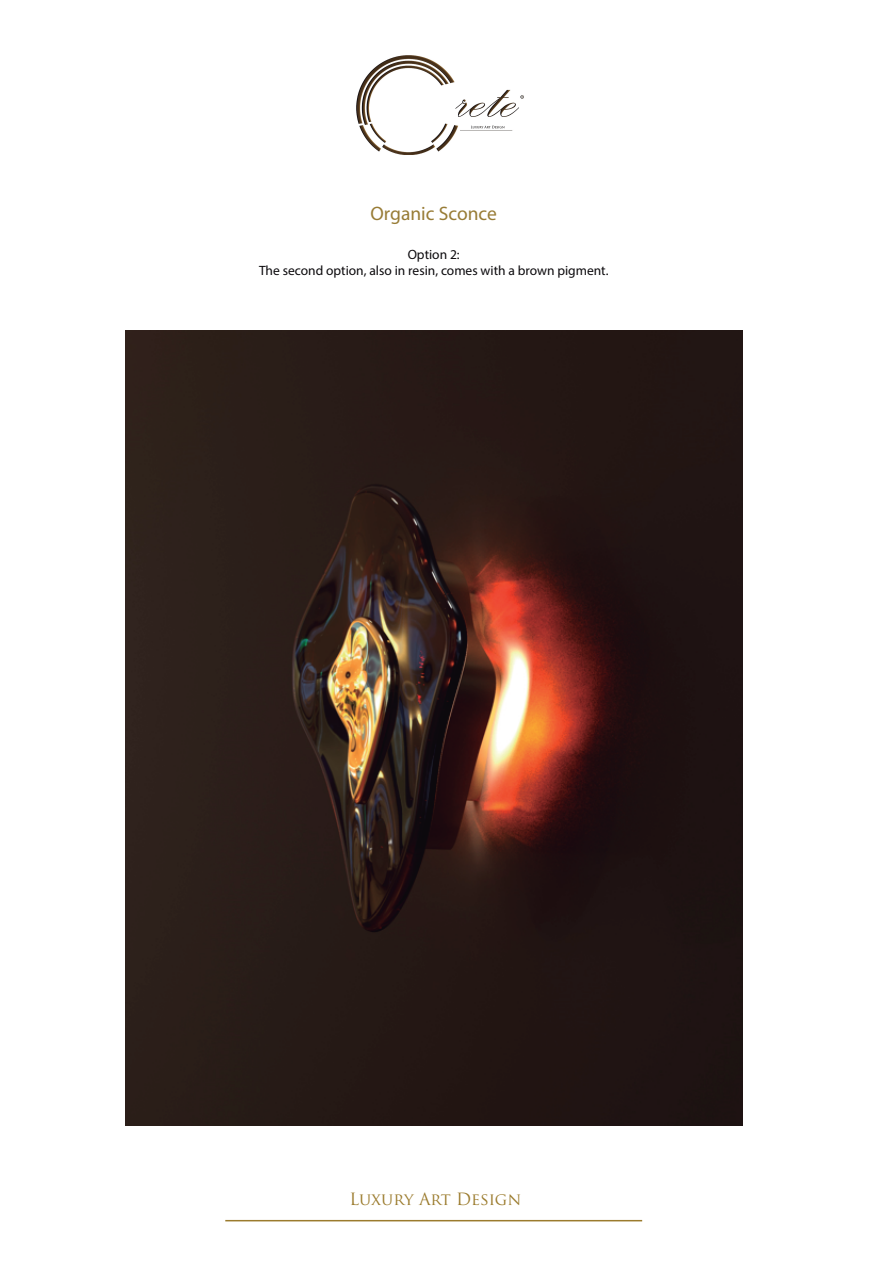
<style>
.page{position:relative;width:893px;height:1263px;background:#fff}
.page>*{position:absolute;margin:0;border:0;box-sizing:border-box;transform-origin:0 0}
.t1{font:19.5px "Myriad Pro";color:#987c36}
.t2{font:16.5px "Trajan Pro";letter-spacing:-.005em;color:#9b7b2d}
.t3{font:13.5px/16.2px "Myriad Pro";color:#0b090c;text-align:center}
</style>
<div class="page">
<hr style="left:225px;top:1220px;width:417px;height:1px;background:#9b7b2d">
<img style="left:356px;top:55px;width:168px;height:100px">
<img style="left:125px;top:331px;width:617px;height:794px">
<h1 class="t1" style="left:370px;top:201px;width:128px">Organic Sconce</h1>
<p class="t3" style="left:259px;top:246px;width:351px">Option 2:<br>The second option, also in resin, comes with a brown pigment.</p>
<p class="t2" style="left:349px;top:1189px;width:173px">Luxury Art Design</p>
</div>
